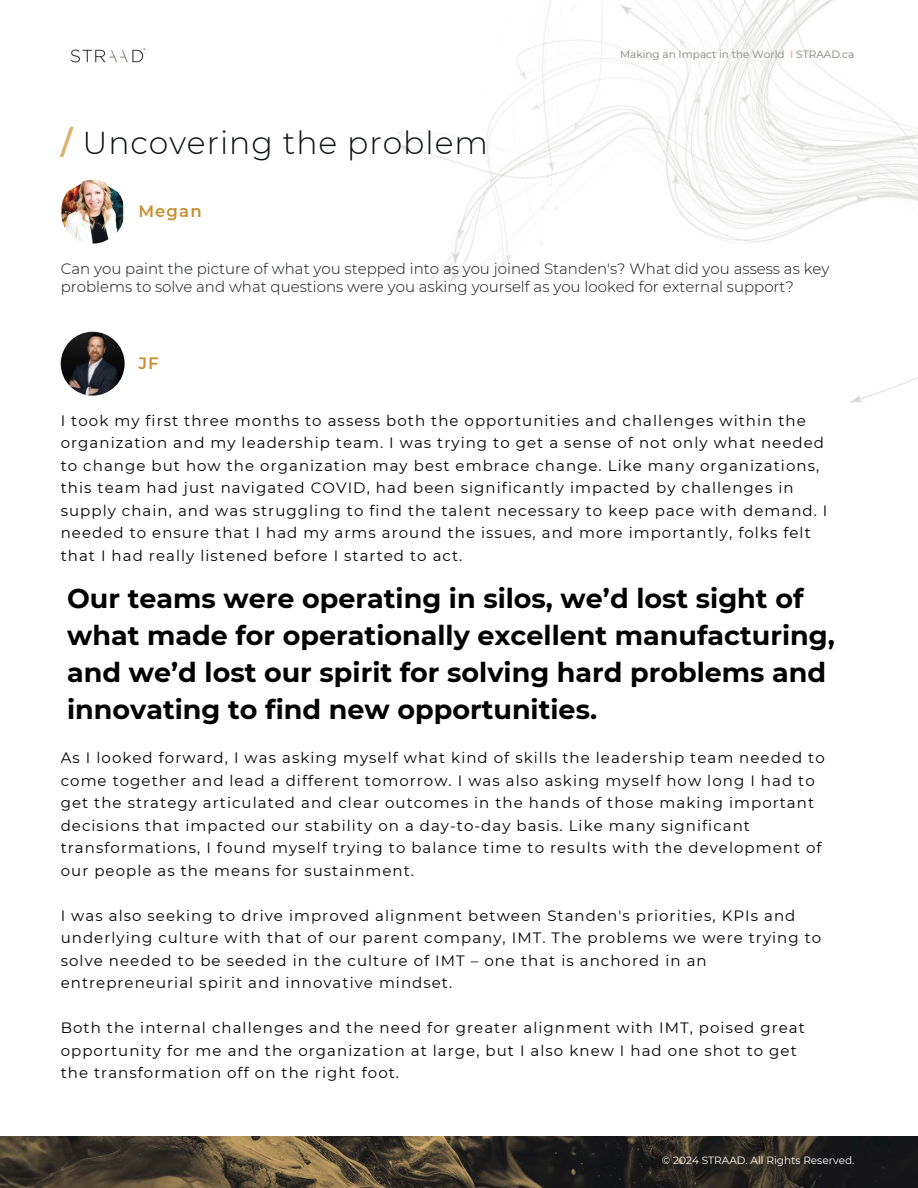
<style>
.page{position:relative;width:918px;height:1188px;background:#fff}
.page>*{position:absolute;margin:0;border:0;box-sizing:border-box;transform-origin:0 0}
.t1{font:300 31.5px "Montserrat";letter-spacing:.03em;color:#0d1013}
.t2{font:700 27px/37.2px "Montserrat";color:#000}
.t3{font:600 16.5px "Montserrat";letter-spacing:.07em;color:#c58f33}
.t4{font:15px/22.5px "Montserrat";letter-spacing:.07em;color:#000}
.t5{font:300 15px/18px "Montserrat";color:#0d1013}
.t6{font:10.5px "Montserrat";color:#7f7f73}
.t7{font:10.5px "Montserrat";color:#fffcf6}
.s1{font-weight:600;color:#dab26c}
.s2{font-weight:500;color:#dab26c}
</style>
<div class="page">
<img style="left:0;top:1136px;width:918px;height:52px">
<img style="left:70px;top:48px;width:76px;height:15px">
<img style="left:397px;top:0;width:521px;height:403px">
<img style="left:61px;top:332px;width:64px;height:64px;border-radius:50%">
<img style="left:61px;top:180px;width:64px;height:64px;border-radius:50%">
<h1 class="t1" style="left:61px;top:121px;width:429px"><span class="s1">/</span> Uncovering the problem</h1>
<p class="t3" style="left:138px;top:199px;width:65px">Megan</p>
<p class="t6" style="left:620px;top:47px;width:236px">Making an Impact in the World <span class="s2">I</span> STRAAD.ca</p>
<p class="t5" style="left:61px;top:259px;width:770px">Can you paint the picture of what you stepped into as you joined Standen's? What did you assess as key problems to solve and what questions were you asking yourself as you looked for external support?</p>
<p class="t3" style="left:138px;top:351px;width:22px">JF</p>
<p class="t4" style="left:61px;top:409px;width:768px">I took my first three months to assess both the opportunities and challenges within the organization and my leadership team. I was trying to get a sense of not only what needed to change but how the organization may best embrace change. Like many organizations, this team had just navigated COVID, had been significantly impacted by challenges in supply chain, and was struggling to find the talent necessary to keep pace with demand. I needed to ensure that I had my arms around the issues, and more importantly, folks felt that I had really listened before I started to act.</p>
<h2 class="t2" style="left:67px;top:578px;width:769px">Our teams were operating in silos, we’d lost sight of what made for operationally excellent manufacturing, and we’d lost our spirit for solving hard problems and innovating to find new opportunities.</h2>
<p class="t4" style="left:61px;top:746px;width:766px">As I looked forward, I was asking myself what kind of skills the leadership team needed to come together and lead a different tomorrow. I was also asking myself how long I had to get the strategy articulated and clear outcomes in the hands of those making important decisions that impacted our stability on a day-to-day basis. Like many significant transformations, I found myself trying to balance time to results with the development of our people as the means for sustainment.</p>
<p class="t4" style="left:61px;top:904px;width:762px">I was also seeking to drive improved alignment between Standen's priorities, KPIs and underlying culture with that of our parent company, IMT. The problems we were trying to solve needed to be seeded in the culture of IMT – one that is anchored in an entrepreneurial spirit and innovative mindset.</p>
<p class="t4" style="left:61px;top:1016px;width:746px">Both the internal challenges and the need for greater alignment with IMT, poised great opportunity for me and the organization at large, but I also knew I had one shot to get the transformation off on the right foot.</p>
<p class="t7" style="left:662px;top:1153px;width:194px">© 2024 STRAAD. All Rights Reserved.</p>
</div>
